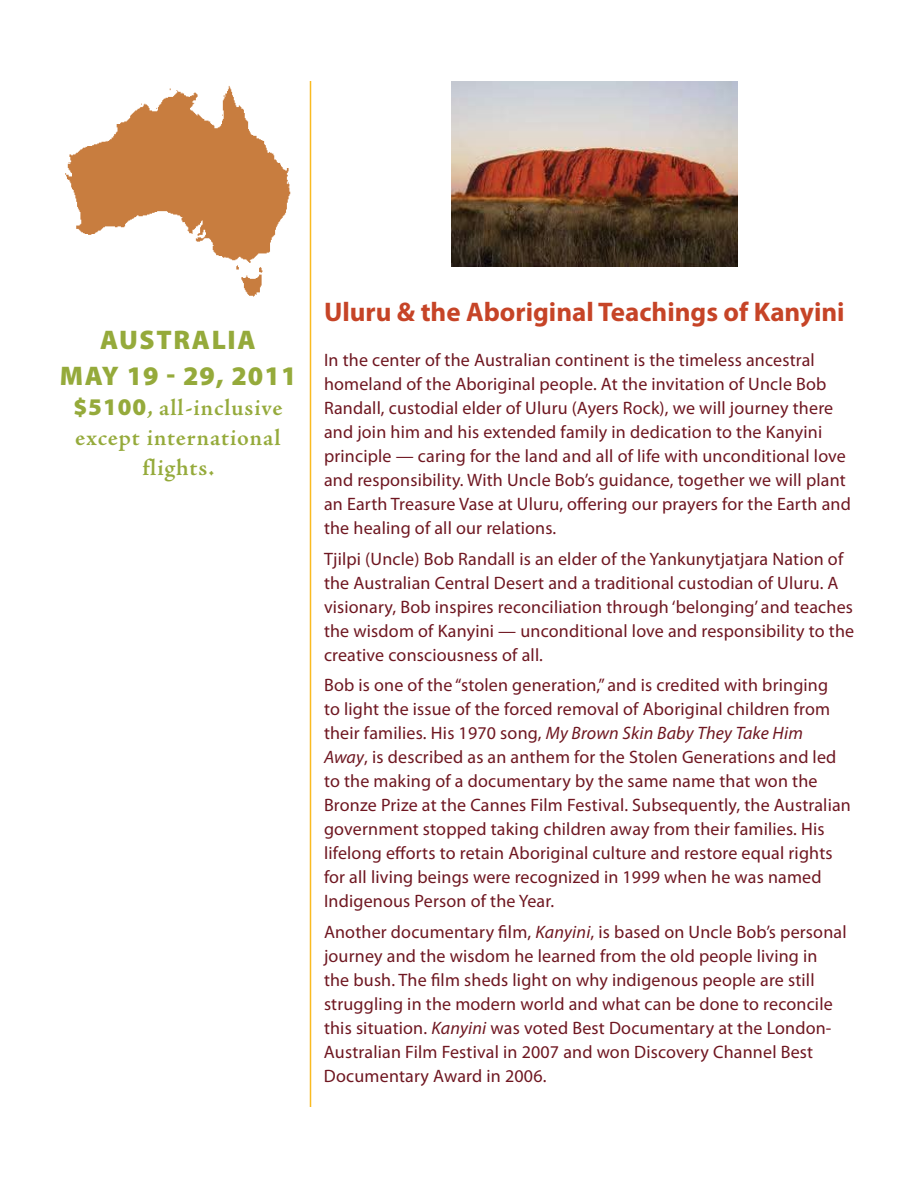
<style>
.page{position:relative;width:918px;height:1188px;background:#fff}
.page>*{position:absolute;margin:0;border:0;box-sizing:border-box;transform-origin:0 0}
.t1{font:700 27px "Myriad Pro";color:#c64427}
.t2{font:900 27px/36px "Myriad Pro";letter-spacing:.06em;color:#95aa3b;text-align:center}
.t3{font:600 24px/30px "Adobe Jenson Pro";letter-spacing:.035em;color:#95aa3b;text-align:center}
.t4{font:18px/24px "Myriad Pro";letter-spacing:.01em;color:#6f1721}
.s1{font-family:"Myriad Pro";font-weight:900}
.s2{font-style:italic}
</style>
<div class="page">
<hr style="left:310px;top:81px;width:1px;height:1026px;background:#fabb21">
<img style="left:65px;top:86px;width:226px;height:211px">
<img style="left:452px;top:81px;width:285px;height:185px">
<h1 class="t2" style="left:60px;top:321px;width:238px">AUSTRALIA<br>MAY 19 - 29, 2011</h1>
<h2 class="t3" style="left:74px;top:393px;width:210px"><span class="s1">$5100</span>, all-inclusive except international flights.</h2>
<h1 class="t1" style="left:324px;top:294px;width:522px">Uluru &amp; the Aboriginal Teachings of Kanyini</h1>
<p class="t4" style="left:324px;top:348px;width:528px">In the center of the Australian continent is the timeless ancestral homeland of the Aboriginal people. At the invitation of Uncle Bob Randall, custodial elder of Uluru (Ayers Rock), we will journey there and join him and his extended family in dedication to the Kanyini principle — caring for the land and all of life with unconditional love and responsibility. With Uncle Bob’s guidance, together we will plant an Earth Treasure Vase at Uluru, offering our prayers for the Earth and the healing of all our relations.</p>
<p class="t4" style="left:324px;top:546px;width:532px">Tjilpi (Uncle) Bob Randall is an elder of the Yankunytjatjara Nation of the Australian Central Desert and a traditional custodian of Uluru. A visionary, Bob inspires reconciliation through ‘belonging’ and teaches the wisdom of Kanyini — unconditional love and responsibility to the creative consciousness of all.</p>
<p class="t4" style="left:324px;top:673px;width:528px">Bob is one of the “stolen generation,” and is credited with bringing<br>to light the issue of the forced removal of Aboriginal children from their families. His 1970 song, <span class="s2">My Brown Skin Baby They Take Him Away</span>, is described as an anthem for the Stolen Generations and led to the making of a documentary by the same name that won the Bronze Prize at the Cannes Film Festival. Subsequently, the Australian government stopped taking children away from their families. His lifelong efforts to retain Aboriginal culture and restore equal rights for all living beings were recognized in 1999 when he was named Indigenous Person of the Year.</p>
<p class="t4" style="left:324px;top:919px;width:524px">Another documentary film, <span class="s2">Kanyini</span>, is based on Uncle Bob’s personal journey and the wisdom he learned from the old people living in the bush. The film sheds light on why indigenous people are still struggling in the modern world and what can be done to reconcile this situation. <span class="s2">Kanyini</span> was voted Best Documentary at the London-Australian Film Festival in 2007 and won Discovery Channel Best Documentary Award in 2006.</p>
</div>
